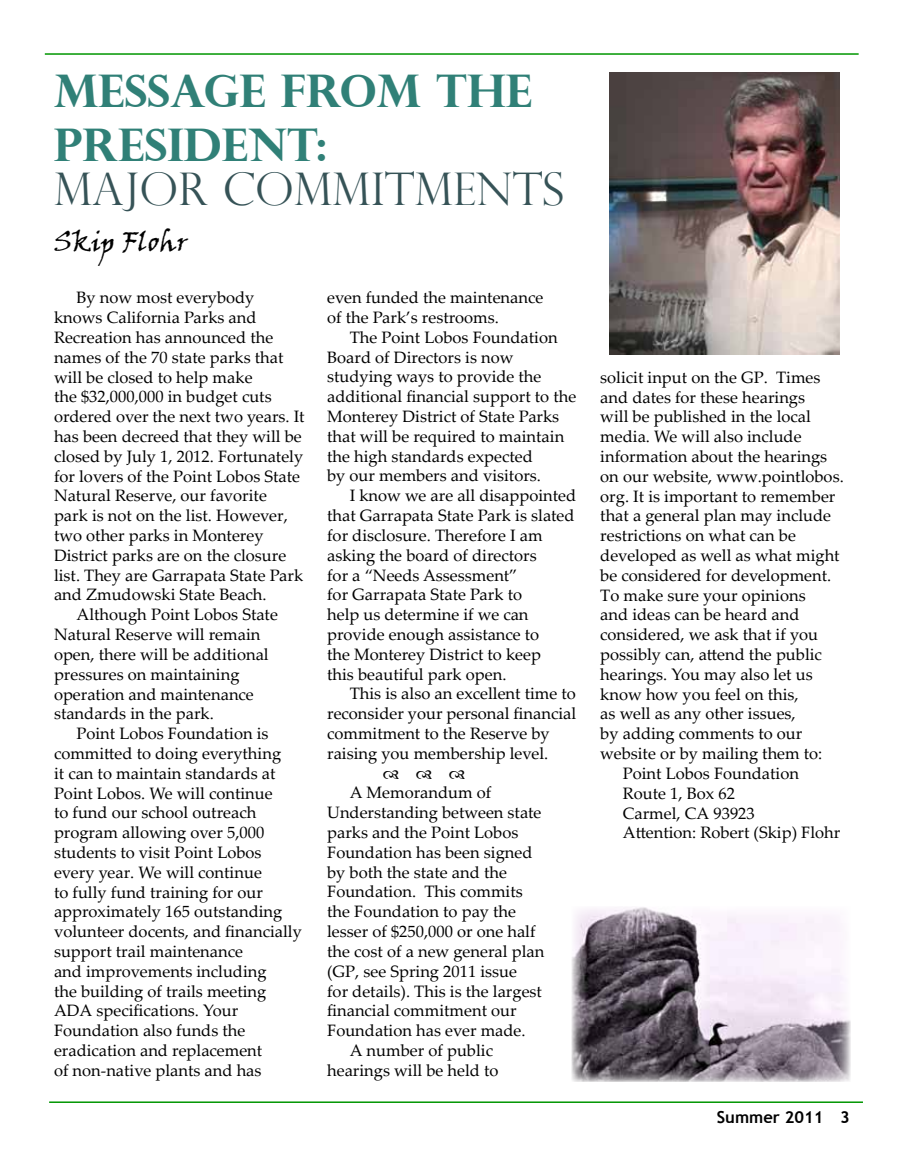
<style>
.page{position:relative;width:905px;height:1175px;background:#fff}
.page>*{position:absolute;margin:0;border:0;box-sizing:border-box;transform-origin:0 0}
.t1{font:700 45px/54px "Perpetua Titling";color:#308077}
.t2{font:300 45px "Perpetua Titling";color:#365357}
.t3{font:27px "Viner Hand ITC";color:#000}
.t4{font:16.5px/19.8px "Palatino Linotype";color:#000}
.t5{font:700 16.5px "Trebuchet MS";color:#000}
</style>
<div class="page">
<hr style="left:49px;top:1101px;width:813px;height:1px;background:#009600">
<hr style="left:45px;top:53px;width:813px;height:2px;background:#009600">
<img style="left:609px;top:72px;width:230px;height:282px">
<img style="left:572px;top:907px;width:278px;height:174px">
<h1 class="t1" style="left:54px;top:63px;width:479px">MESSAGE FROM THE<br>PRESIDENT:</h1>
<h1 class="t2" style="left:54px;top:161px;width:511px">MAJOR COMMITMENTs</h1>
<h2 class="t3" style="left:54px;top:224px;width:135px">Skip Flohr</h2>
<p class="t4" style="left:76px;top:287px;width:179px">By now most everybody</p>
<p class="t4" style="left:54px;top:307px;width:204px">knows California Parks and</p>
<p class="t4" style="left:54px;top:327px;width:221px">Recreation has announced the</p>
<p class="t4" style="left:54px;top:346px;width:231px">names of the 70 state parks that</p>
<p class="t4" style="left:54px;top:366px;width:200px">will be closed to help make</p>
<p class="t4" style="left:54px;top:386px;width:219px">the $32,000,000 in budget cuts</p>
<p class="t4" style="left:54px;top:406px;width:252px">ordered over the next two years. It</p>
<p class="t4" style="left:54px;top:426px;width:249px">has been decreed that they will be</p>
<p class="t4" style="left:54px;top:445px;width:251px">closed by July 1, 2012. Fortunately</p>
<p class="t4" style="left:54px;top:465px;width:247px">for lovers of the Point Lobos State</p>
<p class="t4" style="left:54px;top:485px;width:214px">Natural Reserve, our favorite</p>
<p class="t4" style="left:54px;top:505px;width:235px">park is not on the list. However,</p>
<p class="t4" style="left:54px;top:525px;width:211px">two other parks in Monterey</p>
<p class="t4" style="left:54px;top:544px;width:234px">District parks are on the closure</p>
<p class="t4" style="left:54px;top:564px;width:251px">list. They are Garrapata State Park</p>
<p class="t4" style="left:54px;top:584px;width:214px">and Zmudowski State Beach.</p>
<p class="t4" style="left:76px;top:604px;width:203px">Although Point Lobos State</p>
<p class="t4" style="left:54px;top:624px;width:208px">Natural Reserve will remain</p>
<p class="t4" style="left:54px;top:643px;width:216px">open, there will be additional</p>
<p class="t4" style="left:54px;top:663px;width:187px">pressures on maintaining</p>
<p class="t4" style="left:54px;top:683px;width:201px">operation and maintenance</p>
<p class="t4" style="left:54px;top:703px;width:161px">standards in the park.</p>
<p class="t4" style="left:76px;top:723px;width:194px">Point Lobos Foundation is</p>
<p class="t4" style="left:54px;top:742px;width:229px">committed to doing everything</p>
<p class="t4" style="left:54px;top:762px;width:223px">it can to maintain standards at</p>
<p class="t4" style="left:54px;top:782px;width:220px">Point Lobos. We will continue</p>
<p class="t4" style="left:54px;top:802px;width:204px">to fund our school outreach</p>
<p class="t4" style="left:54px;top:822px;width:212px">program allowing over 5,000</p>
<p class="t4" style="left:54px;top:841px;width:209px">students to visit Point Lobos</p>
<p class="t4" style="left:54px;top:861px;width:209px">every year. We will continue</p>
<p class="t4" style="left:54px;top:881px;width:210px">to fully fund training for our</p>
<p class="t4" style="left:54px;top:901px;width:230px">approximately 165 outstanding</p>
<p class="t4" style="left:54px;top:921px;width:249px">volunteer docents, and financially</p>
<p class="t4" style="left:54px;top:940px;width:190px">support trail maintenance</p>
<p class="t4" style="left:54px;top:960px;width:214px">and improvements including</p>
<p class="t4" style="left:54px;top:980px;width:214px">the building of trails meeting</p>
<p class="t4" style="left:54px;top:1000px;width:186px">ADA specifications. Your</p>
<p class="t4" style="left:54px;top:1020px;width:193px">Foundation also funds the</p>
<p class="t4" style="left:54px;top:1039px;width:210px">eradication and replacement</p>
<p class="t4" style="left:54px;top:1059px;width:209px">of non-native plants and has</p>
<p class="t4" style="left:327px;top:287px;width:218px">even funded the maintenance of the Park’s restrooms.</p>
<p class="t4" style="left:327px;top:327px;width:251px;text-indent:23px">The Point Lobos Foundation<br>Board of Directors is now studying ways to provide the additional financial support to the<br>Monterey District of State Parks that will be required to maintain the high standards expected<br>by our members and visitors.</p>
<p class="t4" style="left:327px;top:485px;width:250px;text-indent:23px">I know we are all disappointed that Garrapata State Park is slated for disclosure. Therefore I am asking the board of directors<br>for a “Needs Assessment”<br>for Garrapata State Park to<br>help us determine if we can provide enough assistance to<br>the Monterey District to keep<br>this beautiful park open.</p>
<p class="t4" style="left:327px;top:683px;width:251px;text-indent:23px">This is also an excellent time to reconsider your personal financial commitment to the Reserve by raising you membership level.</p>
<p class="t4" style="left:349px;top:782px;width:143px">A Memorandum of</p>
<p class="t4" style="left:327px;top:802px;width:216px">Understanding between state</p>
<p class="t4" style="left:327px;top:822px;width:193px">parks and the Point Lobos</p>
<p class="t4" style="left:327px;top:841px;width:207px">Foundation has been signed</p>
<p class="t4" style="left:327px;top:861px;width:181px">by both the state and the</p>
<p class="t4" style="left:327px;top:881px;width:197px">Foundation. This commits</p>
<p class="t4" style="left:327px;top:901px;width:190px">the Foundation to pay the</p>
<p class="t4" style="left:327px;top:921px;width:210px">lesser of $250,000 or one half</p>
<p class="t4" style="left:327px;top:940px;width:219px">the cost of a new general plan</p>
<p class="t4" style="left:327px;top:960px;width:191px">(GP, see Spring 2011 issue</p>
<p class="t4" style="left:327px;top:980px;width:216px">for details). This is the largest</p>
<p class="t4" style="left:327px;top:1000px;width:191px">financial commitment our</p>
<p class="t4" style="left:327px;top:1020px;width:200px">Foundation has ever made.</p>
<p class="t4" style="left:349px;top:1039px;width:145px">A number of public</p>
<p class="t4" style="left:327px;top:1059px;width:173px">hearings will be held to</p>
<p class="t4" style="left:600px;top:366px;width:222px">solicit input on the GP. Times</p>
<p class="t4" style="left:600px;top:386px;width:206px">and dates for these hearings</p>
<p class="t4" style="left:600px;top:406px;width:212px">will be published in the local</p>
<p class="t4" style="left:600px;top:426px;width:203px">media. We will also include</p>
<p class="t4" style="left:600px;top:446px;width:228px">information about the hearings</p>
<p class="t4" style="left:600px;top:465px;width:245px">on our website, www.pointlobos.</p>
<p class="t4" style="left:600px;top:485px;width:237px">org. It is important to remember</p>
<p class="t4" style="left:600px;top:505px;width:232px">that a general plan may include</p>
<p class="t4" style="left:600px;top:525px;width:197px">restrictions on what can be</p>
<p class="t4" style="left:600px;top:545px;width:241px">developed as well as what might</p>
<p class="t4" style="left:600px;top:564px;width:232px">be considered for development.</p>
<p class="t4" style="left:600px;top:584px;width:207px">To make sure your opinions</p>
<p class="t4" style="left:600px;top:604px;width:201px">and ideas can be heard and</p>
<p class="t4" style="left:600px;top:624px;width:219px">considered, we ask that if you</p>
<p class="t4" style="left:600px;top:644px;width:223px">possibly can, attend the public</p>
<p class="t4" style="left:600px;top:663px;width:214px">hearings. You may also let us</p>
<p class="t4" style="left:600px;top:683px;width:200px">know how you feel on this,</p>
<p class="t4" style="left:600px;top:703px;width:197px">as well as any other issues,</p>
<p class="t4" style="left:600px;top:723px;width:204px">by adding comments to our</p>
<p class="t4" style="left:600px;top:743px;width:224px">website or by mailing them to:</p>
<p class="t4" style="left:622px;top:762px;width:178px">Point Lobos Foundation</p>
<p class="t4" style="left:622px;top:782px;width:114px">Route 1, Box 62</p>
<p class="t4" style="left:622px;top:802px;width:133px">Carmel, CA 93923</p>
<p class="t4" style="left:622px;top:822px;width:219px">Attention: Robert (Skip) Flohr</p>
<p class="t5" style="left:717px;top:1106px;width:134px">Summer 2011 3</p>
</div>
